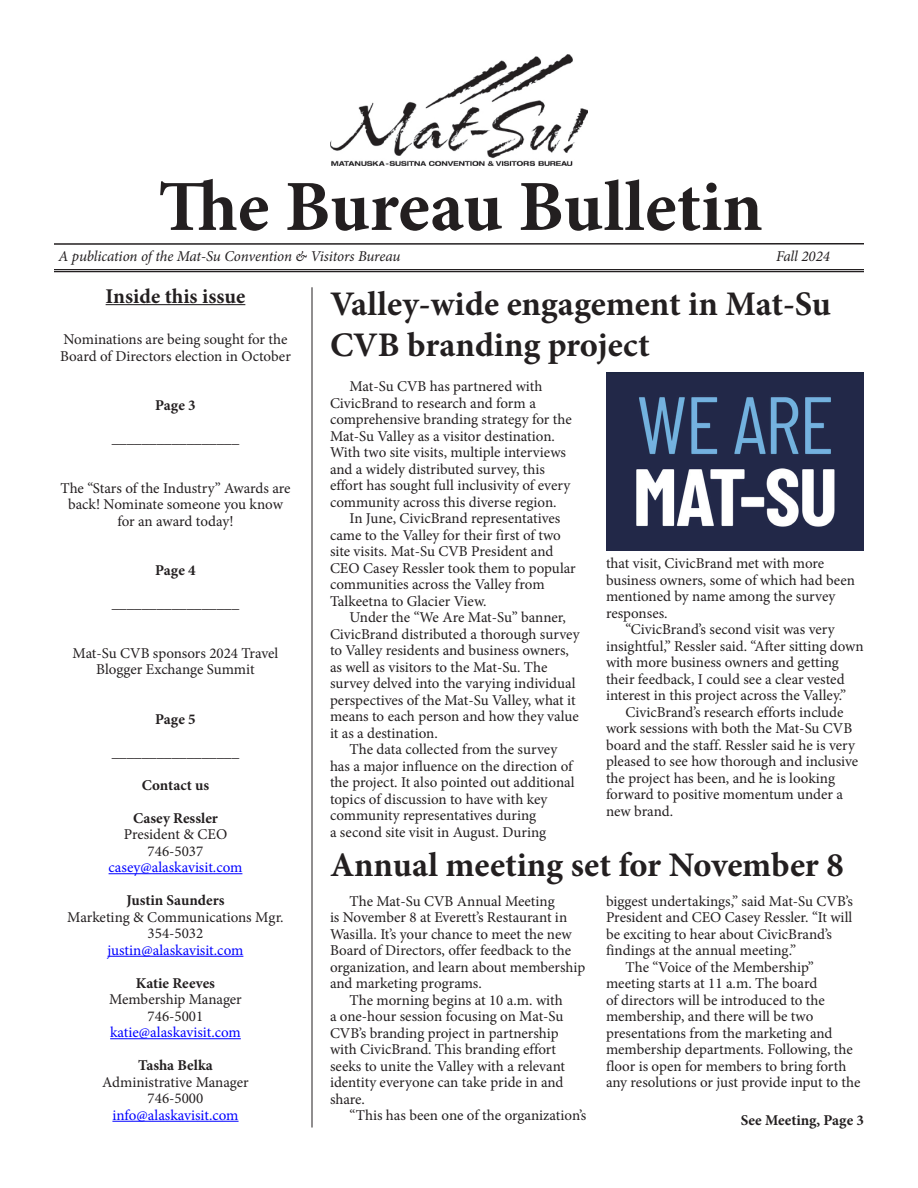
<style>
.page{position:relative;width:918px;height:1188px;background:#fff}
.page>*{position:absolute;margin:0;border:0;box-sizing:border-box;transform-origin:0 0}
.t1{font:700 72px "Minion Pro";color:#231f20}
.t2{font:700 34.5px/41.4px "Minion Pro";color:#231f20}
.t3{font:700 21px "Minion Pro";color:#231f20}
.t4{font:15px/16.5px "Minion Pro";color:#231f20}
.t5{font:700 15px "Minion Pro";color:#231f20}
.t6{font:15px "Minion Pro";color:#00f}
.t7{font:italic 15px "Minion Pro";letter-spacing:-.01em;color:#231f20}
</style>
<div class="page">
<img style="left:330px;top:54px;width:258px;height:112px">
<hr style="left:54px;top:243px;width:810px;height:2px;background:#231f20">
<hr style="left:54px;top:269px;width:810px;height:1px;background:#231f20">
<hr style="left:54px;top:271px;width:810px;height:1px;background:#231f20">
<hr style="left:106px;top:304px;width:139px;height:1px;background:#231f20">
<hr style="left:109px;top:873px;width:133px;height:1px;background:#00f">
<hr style="left:108px;top:956px;width:135px;height:1px;background:#00f">
<hr style="left:110px;top:1038px;width:131px;height:1px;background:#00f">
<hr style="left:112px;top:1121px;width:127px;height:1px;background:#00f">
<hr style="left:312px;top:287px;width:1px;height:841px;background:#231f20">
<img style="left:606px;top:373px;width:258px;height:178px">
<p class="t1" style="left:158px;top:156px;width:606px">The Bureau Bulletin</p>
<p class="t7" style="left:58px;top:246px;width:343px">A publication of the Mat-Su Convention &amp; Visitors Bureau</p>
<p class="t7" style="left:776px;top:246px;width:56px">Fall 2024</p>
<p class="t3" style="left:106px;top:281px;width:141px">Inside this issue</p>
<p class="t4" style="left:60px;top:331px;width:232px">Nominations are being sought for the<br>Board of Directors election in October</p>
<p class="t5" style="left:155px;top:395px;width:42px">Page 3</p>
<p class="t5" style="left:112px;top:428px;width:129px">_________________</p>
<p class="t4" style="left:60px;top:480px;width:232px;text-align:center">The “Stars of the Industry” Awards are back! Nominate someone you know for an award today!</p>
<p class="t5" style="left:155px;top:560px;width:42px">Page 4</p>
<p class="t5" style="left:112px;top:593px;width:129px">_________________</p>
<p class="t4" style="left:73px;top:645px;width:207px;text-align:center">Mat-Su CVB sponsors 2024 Travel<br>Blogger Exchange Summit</p>
<p class="t5" style="left:155px;top:708px;width:42px">Page 5</p>
<p class="t5" style="left:112px;top:741px;width:129px">_________________</p>
<p class="t5" style="left:142px;top:774px;width:69px">Contact us</p>
<p class="t5" style="left:133px;top:807px;width:86px">Casey Ressler</p>
<p class="t4" style="left:124px;top:826px;width:105px">President &amp; CEO</p>
<p class="t4" style="left:148px;top:843px;width:57px">746-5037</p>
<p class="t6" style="left:109px;top:857px;width:135px">casey@alaskavisit.com</p>
<p class="t5" style="left:127px;top:890px;width:99px">Justin Saunders</p>
<p class="t4" style="left:67px;top:909px;width:218px">Marketing &amp; Communications Mgr.</p>
<p class="t4" style="left:148px;top:925px;width:57px">354-5032</p>
<p class="t6" style="left:108px;top:940px;width:137px">justin@alaskavisit.com</p>
<p class="t5" style="left:136px;top:972px;width:81px">Katie Reeves</p>
<p class="t4" style="left:109px;top:991px;width:134px">Membership Manager</p>
<p class="t4" style="left:148px;top:1008px;width:57px">746-5001</p>
<p class="t6" style="left:110px;top:1022px;width:132px">katie@alaskavisit.com</p>
<p class="t5" style="left:138px;top:1055px;width:76px">Tasha Belka</p>
<p class="t4" style="left:102px;top:1074px;width:148px">Administrative Manager</p>
<p class="t4" style="left:148px;top:1090px;width:57px">746-5000</p>
<p class="t6" style="left:112px;top:1105px;width:128px">info@alaskavisit.com</p>
<p class="t5" style="left:741px;top:1110px;width:125px">See Meeting, Page 3</p>
<p class="t2" style="left:330px;top:282px;width:503px">Valley-wide engagement in Mat-Su<br>CVB branding project</p>
<p class="t4" style="left:330px;top:378px;width:243px;text-indent:20px">Mat-Su CVB has partnered with CivicBrand to research and form a comprehensive branding strategy for the Mat-Su Valley as a visitor destination.<br>With two site visits, multiple interviews and a widely distributed survey, this effort has sought full inclusivity of every community across this diverse region.</p>
<p class="t4" style="left:330px;top:510px;width:247px;text-indent:20px">In June, CivicBrand representatives came to the Valley for their first of two site visits. Mat-Su CVB President and CEO Casey Ressler took them to popular communities across the Valley from Talkeetna to Glacier View.</p>
<p class="t4" style="left:330px;top:609px;width:251px;text-indent:20px">Under the “We Are Mat-Su” banner, CivicBrand distributed a thorough survey to Valley residents and business owners, as well as visitors to the Mat-Su. The survey delved into the varying individual perspectives of the Mat-Su Valley, what it means to each person and how they value it as a destination.</p>
<p class="t4" style="left:330px;top:741px;width:246px;text-indent:20px">The data collected from the survey has a major influence on the direction of the project. It also pointed out additional topics of discussion to have with key community representatives during<br>a second site visit in August. During</p>
<p class="t4" style="left:606px;top:555px;width:250px">that visit, CivicBrand met with more business owners, some of which had been mentioned by name among the survey responses.</p>
<p class="t4" style="left:606px;top:621px;width:259px;text-indent:20px">“CivicBrand’s second visit was very insightful,” Ressler said. “After sitting down with more business owners and getting their feedback, I could see a clear vested interest in this project across the Valley.”</p>
<p class="t4" style="left:606px;top:704px;width:254px;text-indent:20px">CivicBrand’s research efforts include work sessions with both the Mat-Su CVB board and the staff. Ressler said he is very pleased to see how thorough and inclusive the project has been, and he is looking forward to positive momentum under a new brand.</p>
<p class="t2" style="left:330px;top:843px;width:515px">Annual meeting set for November 8</p>
<p class="t4" style="left:330px;top:893px;width:257px;text-indent:20px">The Mat-Su CVB Annual Meeting<br>is November 8 at Everett’s Restaurant in Wasilla. It’s your chance to meet the new Board of Directors, offer feedback to the organization, and learn about membership and marketing programs.</p>
<p class="t4" style="left:330px;top:992px;width:237px;text-indent:20px">The morning begins at 10 a.m. with a one-hour session focusing on Mat-Su CVB’s branding project in partnership with CivicBrand. This branding effort seeks to unite the Valley with a relevant identity everyone can take pride in and share.</p>
<p class="t4" style="left:350px;top:1107px;width:238px">“This has been one of the organization’s</p>
<p class="t4" style="left:606px;top:893px;width:248px">biggest undertakings,” said Mat-Su CVB’s President and CEO Casey Ressler. “It will be exciting to hear about CivicBrand’s findings at the annual meeting.”</p>
<p class="t4" style="left:606px;top:959px;width:256px;text-indent:20px">The “Voice of the Membership” meeting starts at 11 a.m. The board<br>of directors will be introduced to the membership, and there will be two presentations from the marketing and membership departments. Following, the floor is open for members to bring forth any resolutions or just provide input to the</p>
</div>
